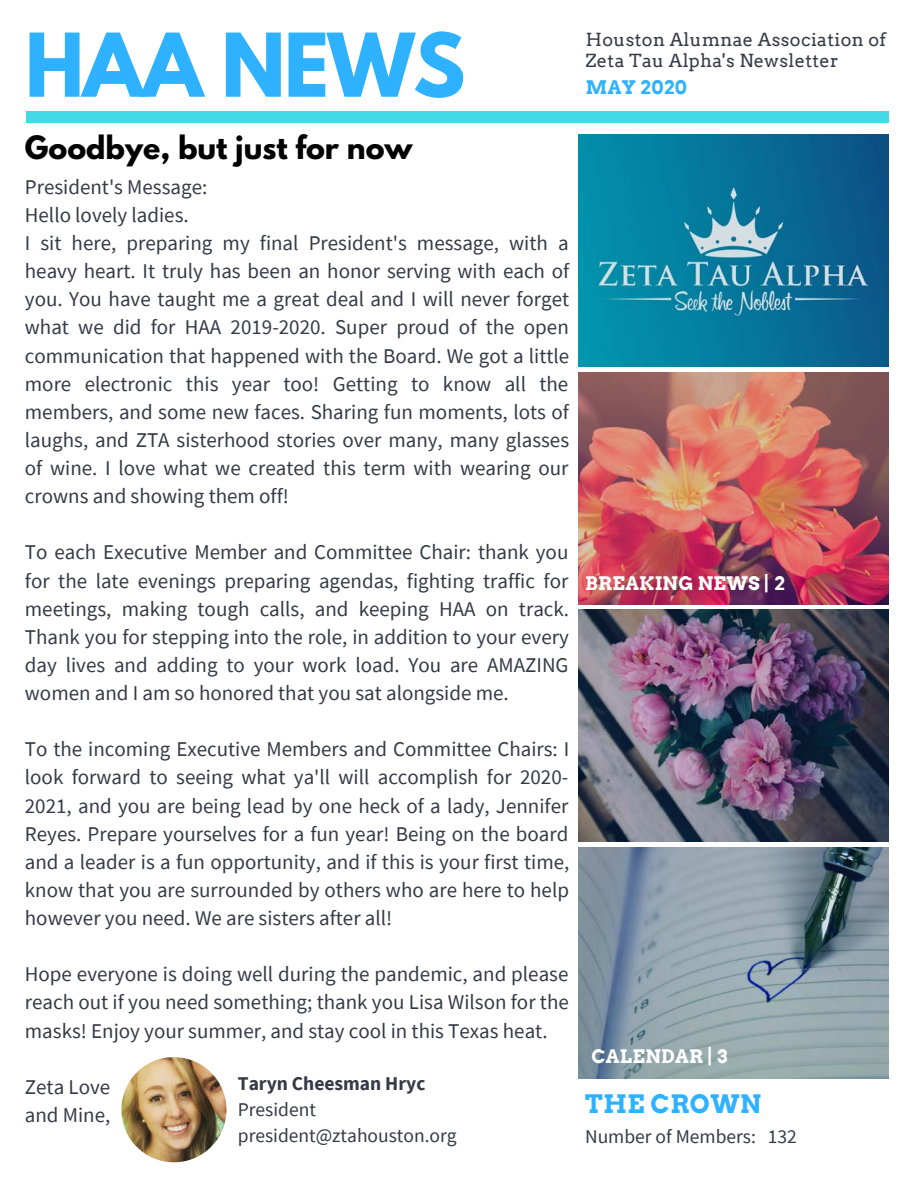
<style>
.page{position:relative;width:918px;height:1188px;background:#fff}
.page>*{position:absolute;margin:0;border:0;box-sizing:border-box;transform-origin:0 0}
.t1{font:700 77.85px "League Spartan";letter-spacing:-.02em;color:#2eb2ff}
.t2{font:700 28.5px "League Spartan";color:#000}
.t3{font:700 25.5px "Arvo";letter-spacing:.02em;color:#2eb2ff}
.t4{font:21px/28.2px "Source Sans Pro";color:#353a47;text-align:justify}
.t5{font:19.5px/25.8px "Source Sans Pro";color:#353a47}
.t6{font:700 19.5px "Source Sans Pro";color:#353a47}
.t7{font:700 18.75px "Arvo";letter-spacing:.02em;color:#fff}
.t8{font:700 18.75px "Arvo";letter-spacing:.02em;color:#2eb2ff}
.t9{font:18px/21.3px "Arvo";letter-spacing:.02em;color:#353a47}
</style>
<div class="page">
<img style="left:579px;top:847px;width:309px;height:232px">
<img style="left:579px;top:372px;width:309px;height:232px">
<img style="left:579px;top:610px;width:309px;height:231px">
<img style="left:579px;top:135px;width:309px;height:232px">
<div style="left:26px;top:111px;width:862px;height:12px;background:#44d9e6"></div>
<img style="left:121px;top:1057px;width:105px;height:105px;border-radius:50%">
<h1 class="t1" style="left:25px;top:27px;width:442px">HAA NEWS</h1>
<h2 class="t2" style="left:25px;top:133px;width:389px">Goodbye, but just for now</h2>
<p class="t4" style="left:25px;top:172px;width:546px;text-align:left">President's Message:<br>Hello lovely ladies.<br>I sit here, preparing my final President's message, with a heavy heart. It truly has been an honor serving with each of you. You have taught me a great deal and I will never forget what we did for HAA 2019-2020. Super proud of the open communication that happened with the Board. We got a little more electronic this year too! Getting to know all the members, and some new faces. Sharing fun moments, lots of laughs, and ZTA sisterhood stories over many, many glasses of wine. I love what we created this term with wearing our crowns and showing them off!</p>
<p class="t4" style="left:25px;top:538px;width:546px">To each Executive Member and Committee Chair: thank you for the late evenings preparing agendas, fighting traffic for meetings, making tough calls, and keeping HAA on track.<br>Thank you for stepping into the role, in addition to your every day lives and adding to your work load. You are AMAZING women and I am so honored that you sat alongside me.</p>
<p class="t4" style="left:25px;top:735px;width:546px">To the incoming Executive Members and Committee Chairs: I look forward to seeing what ya'll will accomplish for 2020- 2021, and you are being lead by one heck of a lady, Jennifer Reyes. Prepare yourselves for a fun year! Being on the board and a leader is a fun opportunity, and if this is your first time, know that you are surrounded by others who are here to help however you need. We are sisters after all!</p>
<p class="t4" style="left:25px;top:960px;width:545px">Hope everyone is doing well during the pandemic, and please reach out if you need something; thank you Lisa Wilson for the masks! Enjoy your summer, and stay cool in this Texas heat.</p>
<p class="t4" style="left:25px;top:1072px;width:87px">Zeta Love and Mine,</p>
<p class="t6" style="left:238px;top:1071px;width:189px">Taryn Cheesman Hryc</p>
<p class="t5" style="left:238px;top:1096px;width:220px">President president@ztahouston.org</p>
<p class="t9" style="left:586px;top:29px;width:302px">Houston Alumnae Association of<br>Zeta Tau Alpha's Newsletter</p>
<p class="t8" style="left:586px;top:76px;width:102px">MAY 2020</p>
<p class="t7" style="left:585px;top:572px;width:201px">BREAKING NEWS | 2</p>
<p class="t7" style="left:591px;top:1045px;width:137px">CALENDAR | 3</p>
<p class="t3" style="left:585px;top:1089px;width:178px">THE CROWN</p>
<p class="t5" style="left:585px;top:1123px;width:213px">Number of Members: 132</p>
</div>
